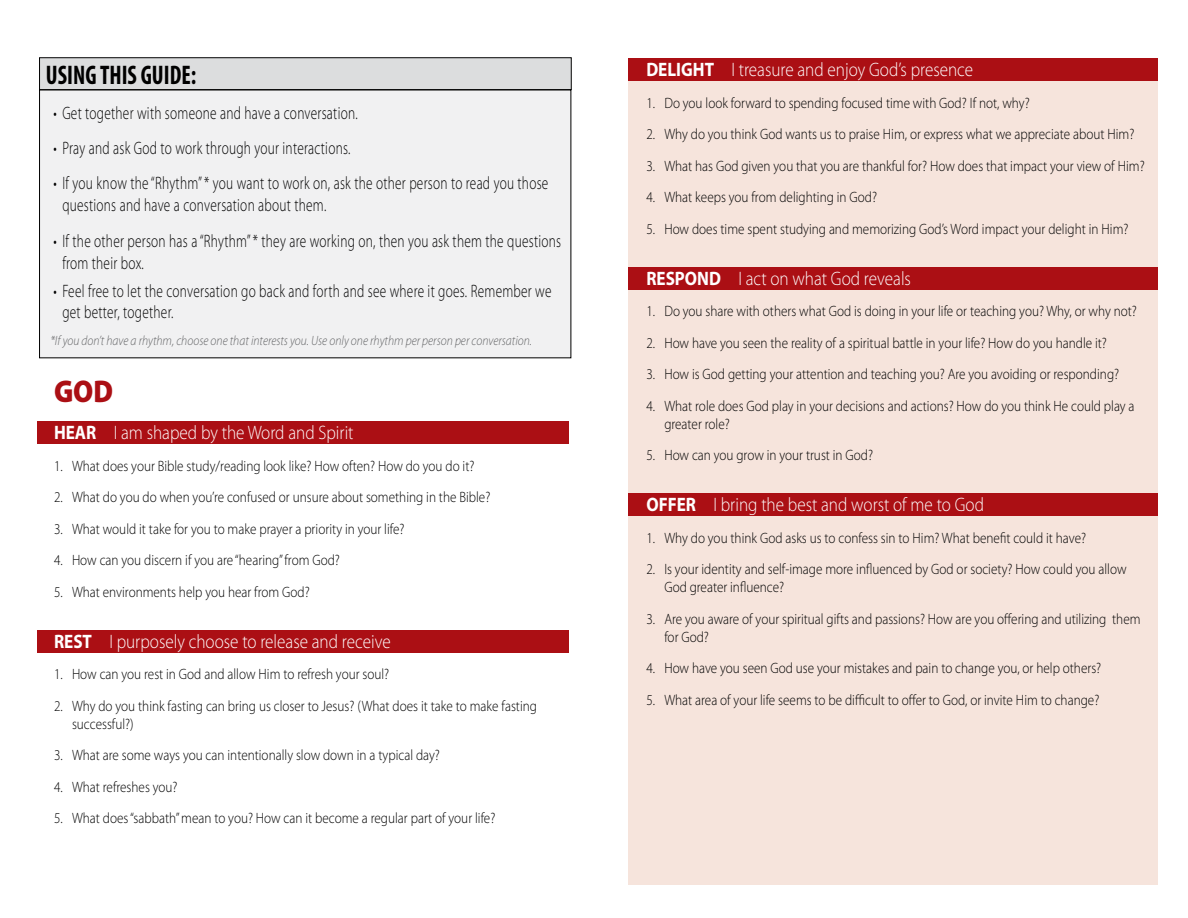
<style>
.page{position:relative;width:1188px;height:918px;background:#fff}
.page>*{position:absolute;margin:0;border:0;box-sizing:border-box;transform-origin:0 0}
.t1{font:900 31.5px "Myriad Pro";color:#ab0f14;scale:.88 1}
.t2{font:700 condensed 27px "Myriad Pro";color:#000;scale:.88 1}
.t3{font:300 19.5px "Myriad Pro";color:#fff;scale:.88 1}
.t4{font:300 18px/21.6px "Myriad Pro";letter-spacing:.02em;color:#000;scale:.74 1}
.t5{font:300 15px/18px "Myriad Pro";color:#000;scale:.88 1}
.t6{font:italic 300 13.5px "Myriad Pro";color:#636466;scale:.88 1}
.s1{font-weight:700}
</style>
<div class="page">
<div style="left:40px;top:58px;width:531px;height:32px;background:#dcddde"></div>
<div style="left:39px;top:57px;width:533px;height:33px;border:1px solid #000"></div>
<div style="left:40px;top:90px;width:531px;height:268px;background:#f1f1f2"></div>
<div style="left:629px;top:58px;width:529px;height:827px;background:#f6e4dc"></div>
<div style="left:629px;top:267px;width:529px;height:23px;background:#ab0f14"></div>
<div style="left:629px;top:58px;width:529px;height:23px;background:#ab0f14"></div>
<div style="left:629px;top:493px;width:529px;height:22px;background:#ab0f14"></div>
<div style="left:37px;top:421px;width:532px;height:23px;background:#ab0f14"></div>
<div style="left:37px;top:630px;width:532px;height:23px;background:#ab0f14"></div>
<h2 class="t2" style="left:46px;top:58px;width:172px">USING THIS GUIDE:</h2>
<p class="t4" style="left:53px;top:102px;width:413px">• Get together with someone and have a conversation.</p>
<p class="t4" style="left:53px;top:137px;width:403px">• Pray and ask God to work through your interactions.</p>
<p class="t4" style="left:62px;top:172px;width:658px;text-indent:-9px">• If you know the “Rhythm” * you want to work on, ask the other person to read you those questions and have a conversation about them.</p>
<p class="t4" style="left:62px;top:230px;width:676px;text-indent:-9px">• If the other person has a “Rhythm” * they are working on, then you ask them the questions from their box.</p>
<p class="t4" style="left:62px;top:280px;width:663px;text-indent:-9px">• Feel free to let the conversation go back and forth and see where it goes. Remember we get better, together.</p>
<p class="t6" style="left:50px;top:333px;width:549px">*If you don’t have a rhythm, choose one that interests you. Use only one rhythm per person per conversation.</p>
<h1 class="t1" style="left:54px;top:370px;width:69px">GOD</h1>
<h3 class="t3" style="left:54px;top:421px;width:342px"><span class="s1">HEAR</span> I am shaped by the Word and Spirit</h3>
<p class="t5" style="left:54px;top:456px;width:479px">1. What does your Bible study/reading look like? How often? How do you do it?</p>
<p class="t5" style="left:54px;top:488px;width:497px">2. What do you do when you’re confused or unsure about something in the Bible?</p>
<p class="t5" style="left:54px;top:519px;width:400px">3. What would it take for you to make prayer a priority in your life?</p>
<p class="t5" style="left:54px;top:551px;width:326px">4. How can you discern if you are “hearing” from God?</p>
<p class="t5" style="left:54px;top:582px;width:292px">5. What environments help you hear from God?</p>
<h3 class="t3" style="left:54px;top:629px;width:384px"><span class="s1">REST</span> I purposely choose to release and receive</h3>
<p class="t5" style="left:54px;top:665px;width:383px">1. How can you rest in God and allow Him to refresh your soul?</p>
<p class="t5" style="left:72px;top:696px;width:530px;text-indent:-18px">2. Why do you think fasting can bring us closer to Jesus? (What does it take to make fasting successful?)</p>
<p class="t5" style="left:54px;top:746px;width:440px">3. What are some ways you can intentionally slow down in a typical day?</p>
<p class="t5" style="left:54px;top:777px;width:142px">4. What refreshes you?</p>
<p class="t5" style="left:54px;top:809px;width:503px">5. What does “sabbath” mean to you? How can it become a regular part of your life?</p>
<h3 class="t3" style="left:646px;top:58px;width:373px"><span class="s1">DELIGHT</span> I treasure and enjoy God’s presence</h3>
<p class="t5" style="left:646px;top:93px;width:437px">1. Do you look forward to spending focused time with God? If not, why?</p>
<p class="t5" style="left:646px;top:125px;width:556px">2. Why do you think God wants us to praise Him, or express what we appreciate about Him?</p>
<p class="t5" style="left:646px;top:156px;width:568px">3. What has God given you that you are thankful for? How does that impact your view of Him?</p>
<p class="t5" style="left:646px;top:188px;width:264px">4. What keeps you from delighting in God?</p>
<p class="t5" style="left:646px;top:219px;width:549px">5. How does time spent studying and memorizing God’s Word impact your delight in Him?</p>
<h3 class="t3" style="left:646px;top:266px;width:302px"><span class="s1">RESPOND</span> I act on what God reveals</h3>
<p class="t5" style="left:646px;top:302px;width:559px">1. Do you share with others what God is doing in your life or teaching you? Why, or why not?</p>
<p class="t5" style="left:646px;top:333px;width:525px">2. How have you seen the reality of a spiritual battle in your life? How do you handle it?</p>
<p class="t5" style="left:646px;top:365px;width:539px">3. How is God getting your attention and teaching you? Are you avoiding or responding?</p>
<p class="t5" style="left:664px;top:396px;width:536px;text-indent:-18px">4. What role does God play in your decisions and actions? How do you think He could play a greater role?</p>
<p class="t5" style="left:646px;top:446px;width:259px">5. How can you grow in your trust in God?</p>
<h3 class="t3" style="left:646px;top:493px;width:385px"><span class="s1">OFFER</span> I bring the best and worst of me to God</h3>
<p class="t5" style="left:646px;top:528px;width:501px">1. Why do you think God asks us to confess sin to Him? What benefit could it have?</p>
<p class="t5" style="left:664px;top:560px;width:527px;text-indent:-18px">2. Is your identity and self-image more influenced by God or society? How could you allow<br>God greater influence?</p>
<p class="t5" style="left:664px;top:609px;width:543px;text-indent:-18px">3. Are you aware of your spiritual gifts and passions? How are you offering and utilizing them for God?</p>
<p class="t5" style="left:646px;top:659px;width:518px">4. How have you seen God use your mistakes and pain to change you, or help others?</p>
<p class="t5" style="left:646px;top:690px;width:516px">5. What area of your life seems to be difficult to offer to God, or invite Him to change?</p>
</div>
